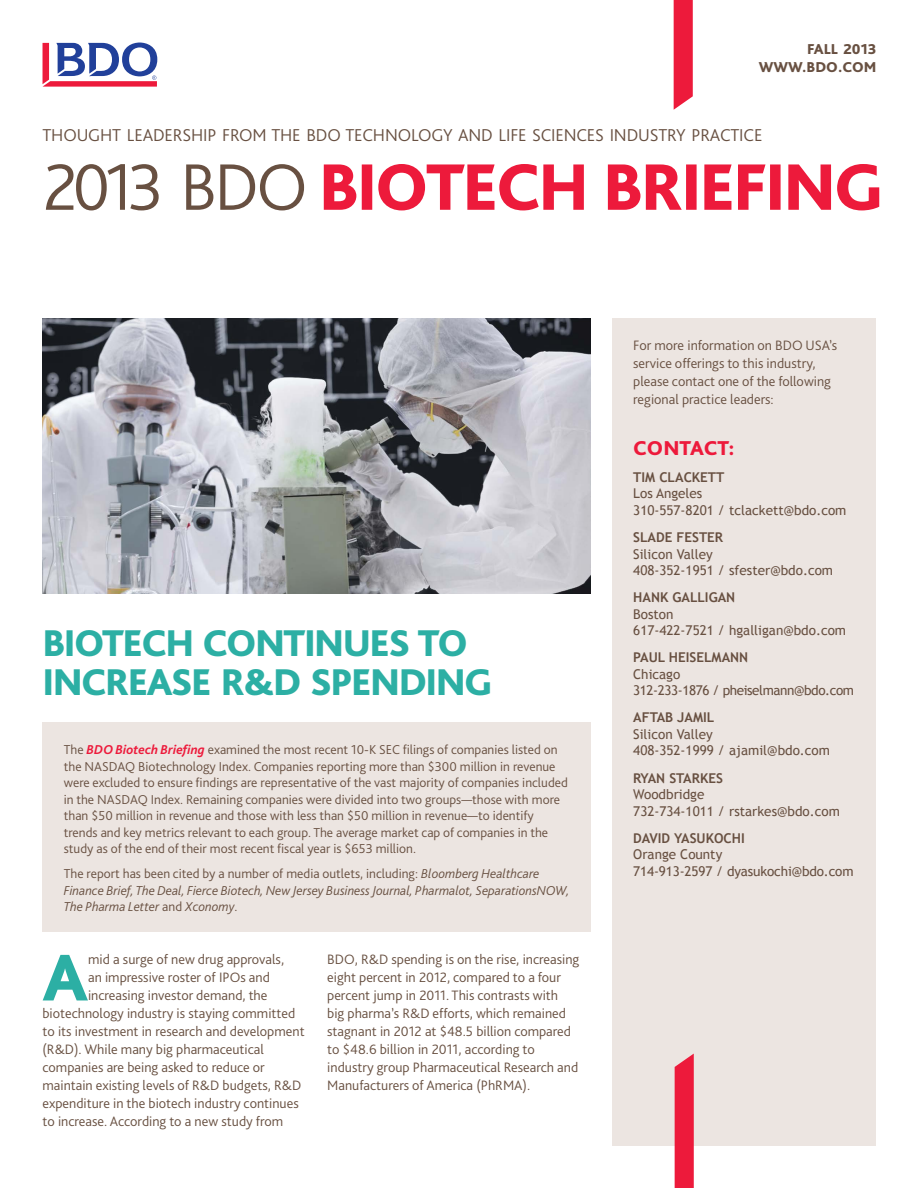
<style>
.page{position:relative;width:918px;height:1188px;background:#fff}
.page>*{position:absolute;margin:0;border:0;box-sizing:border-box;transform-origin:0 0}
.t1{font:800 68.85px "Bliss Pro";color:#2cafa4}
.t2{font:800 39px/39px "Bliss Pro";letter-spacing:-.04em;color:#2cafa4}
.t3{font:800 21px "Bliss Pro";color:#ed1a3b}
.t4{font:300 18px "Bliss Pro";letter-spacing:-.01em;color:#685041}
.t5{font:800 15px/18px "Bliss Pro";color:#685041;text-align:right}
.t6{font:300 14.25px/18px "Bliss Pro";color:#685041}
.t7{font:300 13.5px/16.5px "Bliss Pro";color:#685041}
.t8{font:13.5px/16.5px "Trebuchet MS";color:#685041}
.t9{font:italic 300 13.5px/16.5px "Bliss Pro";color:#685041}
.t10{font:700 13.5px "Trebuchet MS";color:#685041}
.t11{font:13.5px/16.5px "Trebuchet MS";letter-spacing:-.03em;color:#685041}
.s1{font-weight:700;font-style:italic;color:#ed1a3b}
.s2{font-style:normal}
</style>
<div class="page">
<svg style="left:324px;top:164px;width:555px;height:46px"></svg>
<svg style="left:46px;top:164px;width:258px;height:46px"></svg>
<div style="left:612px;top:318px;width:263px;height:827px;background:#ece5e1"></div>
<svg style="left:674px;top:0;width:19px;height:110px;background:#ee2b49"></svg>
<svg style="left:43px;top:43px;width:114px;height:44px"></svg>
<svg style="left:675px;top:1054px;width:19px;height:134px;background:#ec2544"></svg>
<div style="left:43px;top:723px;width:548px;height:209px;background:#ece5e1"></div>
<img style="left:43px;top:318px;width:548px;height:276px">
<p class="t5" style="left:759px;top:40px;width:119px">FALL 2013<br>WWW.BDO.COM</p>
<p class="t4" style="left:43px;top:124px;width:721px">THOUGHT LEADERSHIP FROM THE BDO TECHNOLOGY AND LIFE SCIENCES INDUSTRY PRACTICE</p>
<h2 class="t2" style="left:43px;top:623px;width:452px">BIOTECH CONTINUES TO<br>INCREASE R&amp;D SPENDING</h2>
<p class="t7" style="left:64px;top:741px;width:506px">The <span class="s1">BDO Biotech Briefing</span> examined the most recent 10-K SEC filings of companies listed on the NASDAQ Biotechnology Index. Companies reporting more than $300 million in revenue were excluded to ensure findings are representative of the vast majority of companies included in the NASDAQ Index. Remaining companies were divided into two groups—those with more than $50 million in revenue and those with less than $50 million in revenue—to identify trends and key metrics relevant to each group. The average market cap of companies in the study as of the end of their most recent fiscal year is $653 million.</p>
<p class="t9" style="left:64px;top:865px;width:507px"><span class="s2">The report has been cited by a number of media outlets, including:</span> Bloomberg Healthcare<br>Finance Brief, The Deal, Fierce Biotech, New Jersey Business Journal, Pharmalot, SeparationsNOW,<br>The Pharma Letter <span class="s2">and</span> Xconomy<span class="s2">.</span></p>
<h1 class="t1" style="left:43px;top:935px;width:47px">A</h1>
<p class="t6" style="left:88px;top:950px;width:198px">mid a surge of new drug approvals,</p>
<p class="t6" style="left:88px;top:968px;width:183px">an impressive roster of IPOs and</p>
<p class="t6" style="left:88px;top:986px;width:181px">increasing investor demand, the</p>
<p class="t6" style="left:43px;top:1004px;width:254px">biotechnology industry is staying committed</p>
<p class="t6" style="left:43px;top:1022px;width:264px">to its investment in research and development</p>
<p class="t6" style="left:43px;top:1040px;width:223px">(R&amp;D). While many big pharmaceutical</p>
<p class="t6" style="left:43px;top:1058px;width:224px">companies are being asked to reduce or</p>
<p class="t6" style="left:43px;top:1076px;width:260px">maintain existing levels of R&amp;D budgets, R&amp;D</p>
<p class="t6" style="left:43px;top:1094px;width:258px">expenditure in the biotech industry continues</p>
<p class="t6" style="left:43px;top:1112px;width:242px">to increase. According to a new study from</p>
<p class="t6" style="left:327px;top:950px;width:254px">BDO, R&amp;D spending is on the rise, increasing eight percent in 2012, compared to a four percent jump in 2011. This contrasts with<br>big pharma’s R&amp;D efforts, which remained stagnant in 2012 at $48.5 billion compared to $48.6 billion in 2011, according to industry group Pharmaceutical Research and Manufacturers of America (PhRMA).</p>
<p class="t6" style="left:633px;top:336px;width:206px">For more information on BDO USA’s service offerings to this industry, please contact one of the following regional practice leaders:</p>
<h3 class="t3" style="left:633px;top:435px;width:103px">CONTACT:</h3>
<p class="t10" style="left:633px;top:469px;width:93px">TIM CLACKETT</p>
<p class="t8" style="left:633px;top:486px;width:215px">Los Angeles<br>310-557-8201 / tclackett@bdo.com</p>
<p class="t10" style="left:633px;top:529px;width:91px">SLADE FESTER</p>
<p class="t8" style="left:633px;top:546px;width:201px">Silicon Valley<br>408-352-1951 / sfester@bdo.com</p>
<p class="t10" style="left:633px;top:589px;width:104px">HANK GALLIGAN</p>
<p class="t8" style="left:633px;top:606px;width:214px">Boston<br>617-422-7521 / hgalligan@bdo.com</p>
<p class="t10" style="left:633px;top:649px;width:116px">PAUL HEISELMANN</p>
<p class="t11" style="left:633px;top:666px;width:222px">Chicago<br>312-233-1876 / pheiselmann@bdo.com</p>
<p class="t10" style="left:633px;top:709px;width:83px">AFTAB JAMIL</p>
<p class="t8" style="left:633px;top:726px;width:198px">Silicon Valley<br>408-352-1999 / ajamil@bdo.com</p>
<p class="t10" style="left:633px;top:769px;width:91px">RYAN STARKES</p>
<p class="t8" style="left:633px;top:786px;width:208px">Woodbridge<br>732-734-1011 / rstarkes@bdo.com</p>
<p class="t10" style="left:633px;top:830px;width:113px">DAVID YASUKOCHI</p>
<p class="t8" style="left:633px;top:846px;width:222px">Orange County<br>714-913-2597 / dyasukochi@bdo.com</p>
</div>
